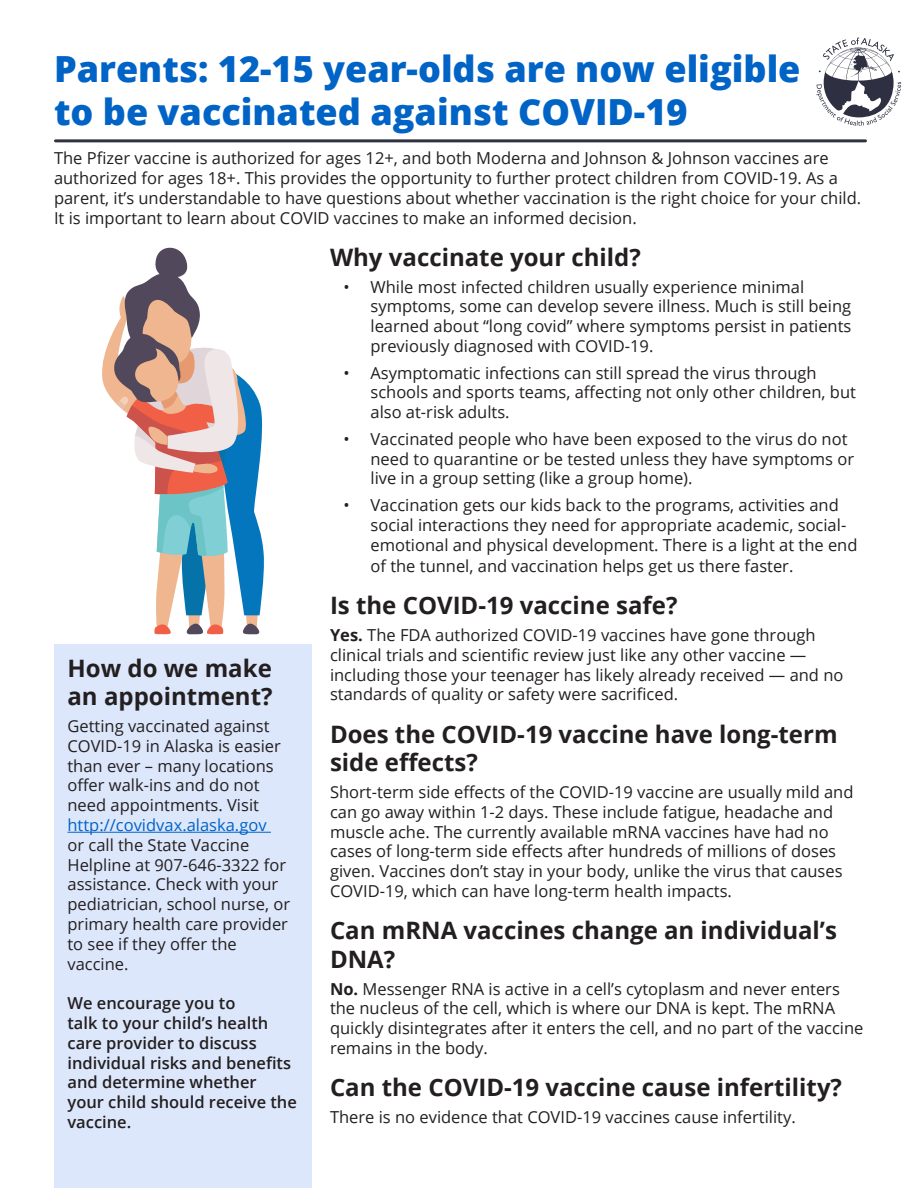
<style>
.page{position:relative;width:918px;height:1188px;background:#fff}
.page>*{position:absolute;margin:0;border:0;box-sizing:border-box;transform-origin:0 0}
.t1{font:800 36px "Open Sans";color:#0063c6}
.Header_2{font:700 24px/28.8px "Open Sans";color:#231f20}
.Paragraph{font:16.5px/19.8px "Open Sans";color:#231f20}
.Paragraph-2{font:600 16.5px/19.8px "Open Sans";color:#231f20}
.s1{font-weight:700}
.s2{color:#0063c6}
</style>
<div class="page">
<hr style="left:56px;top:139px;width:810px;height:3px;background:#2d3142">
<svg style="left:816px;top:37px;width:85px;height:89px"></svg>
<div style="left:54px;top:645px;width:258px;height:543px;background:#dde7fb"></div>
<hr style="left:68px;top:832px;width:203px;height:1px;background:#0063c6">
<svg style="left:102px;top:248px;width:162px;height:386px"></svg>
<h1 class="t1" style="left:54px;top:41px;width:748px">Parents: 12-15 year-olds are now eligible</h1>
<h1 class="t1" style="left:54px;top:84px;width:635px">to be vaccinated against COVID-19</h1>
<p class="Paragraph" style="left:54px;top:148px;width:809px">The Pfizer vaccine is authorized for ages 12+, and both Moderna and Johnson &amp; Johnson vaccines are authorized for ages 18+. This provides the opportunity to further protect children from COVID-19. As a parent, it’s understandable to have questions about whether vaccination is the right choice for your child.<br>It is important to learn about COVID vaccines to make an informed decision.</p>
<h2 class="Header_2" style="left:330px;top:242px;width:312px">Why vaccinate your child?</h2>
<p class="Paragraph" style="left:370px;top:276px;width:482px;text-indent:-27px">• While most infected children usually experience minimal symptoms, some can develop severe illness. Much is still being learned about “long covid” where symptoms persist in patients previously diagnosed with COVID-19.</p>
<p class="Paragraph" style="left:370px;top:362px;width:487px;text-indent:-27px">• Asymptomatic infections can still spread the virus through schools and sports teams, affecting not only other children, but also at-risk adults.</p>
<p class="Paragraph" style="left:370px;top:428px;width:485px;text-indent:-27px">• Vaccinated people who have been exposed to the virus do not need to quarantine or be tested unless they have symptoms or live in a group setting (like a group home).</p>
<p class="Paragraph" style="left:370px;top:495px;width:489px;text-indent:-27px">• Vaccination gets our kids back to the programs, activities and social interactions they need for appropriate academic, social&shy;emotional and physical development. There is a light at the end</p>
<p class="Paragraph" style="left:370px;top:556px;width:424px">of the tunnel, and vaccination helps get us there faster.</p>
<h2 class="Header_2" style="left:330px;top:591px;width:349px">Is the COVID-19 vaccine safe?</h2>
<p class="Paragraph" style="left:330px;top:625px;width:515px"><span class="s1">Yes.</span> The FDA authorized COVID-19 vaccines have gone through clinical trials and scientific review just like any other vaccine — including those your teenager has likely already received — and no standards of quality or safety were sacrificed.</p>
<h2 class="Header_2" style="left:330px;top:719px;width:509px">Does the COVID-19 vaccine have long-term side effects?</h2>
<p class="Paragraph" style="left:330px;top:782px;width:525px">Short-term side effects of the COVID-19 vaccine are usually mild and can go away within 1-2 days. These include fatigue, headache and muscle ache. The currently available mRNA vaccines have had no cases of long-term side effects after hundreds of millions of doses given. Vaccines don’t stay in your body, unlike the virus that causes COVID-19, which can have long-term health impacts.</p>
<h2 class="Header_2" style="left:330px;top:916px;width:509px">Can mRNA vaccines change an individual’s<br>DNA?</h2>
<p class="Paragraph" style="left:330px;top:978px;width:535px"><span class="s1">No.</span> Messenger RNA is active in a cell’s cytoplasm and never enters the nucleus of the cell, which is where our DNA is kept. The mRNA quickly disintegrates after it enters the cell, and no part of the vaccine remains in the body.</p>
<h2 class="Header_2" style="left:330px;top:1073px;width:514px">Can the COVID-19 vaccine cause infertility?</h2>
<p class="Paragraph" style="left:330px;top:1107px;width:467px">There is no evidence that COVID-19 vaccines cause infertility.</p>
<h2 class="Header_2" style="left:68px;top:653px;width:207px">How do we make an appointment?</h2>
<p class="Paragraph" style="left:68px;top:716px;width:224px">Getting vaccinated against<br>COVID-19 in Alaska is easier than ever – many locations offer walk-ins and do not need appointments. Visit <span class="s2">http://covidvax.alaska.gov<br></span>or call the State Vaccine<br>Helpline at 907-646-3322 for assistance. Check with your pediatrician, school nurse, or primary health care provider to see if they offer the vaccine.</p>
<p class="Paragraph-2" style="left:68px;top:993px;width:231px">We encourage you to<br>talk to your child’s health care provider to discuss individual risks and benefits and determine whether your child should receive the vaccine.</p>
</div>
